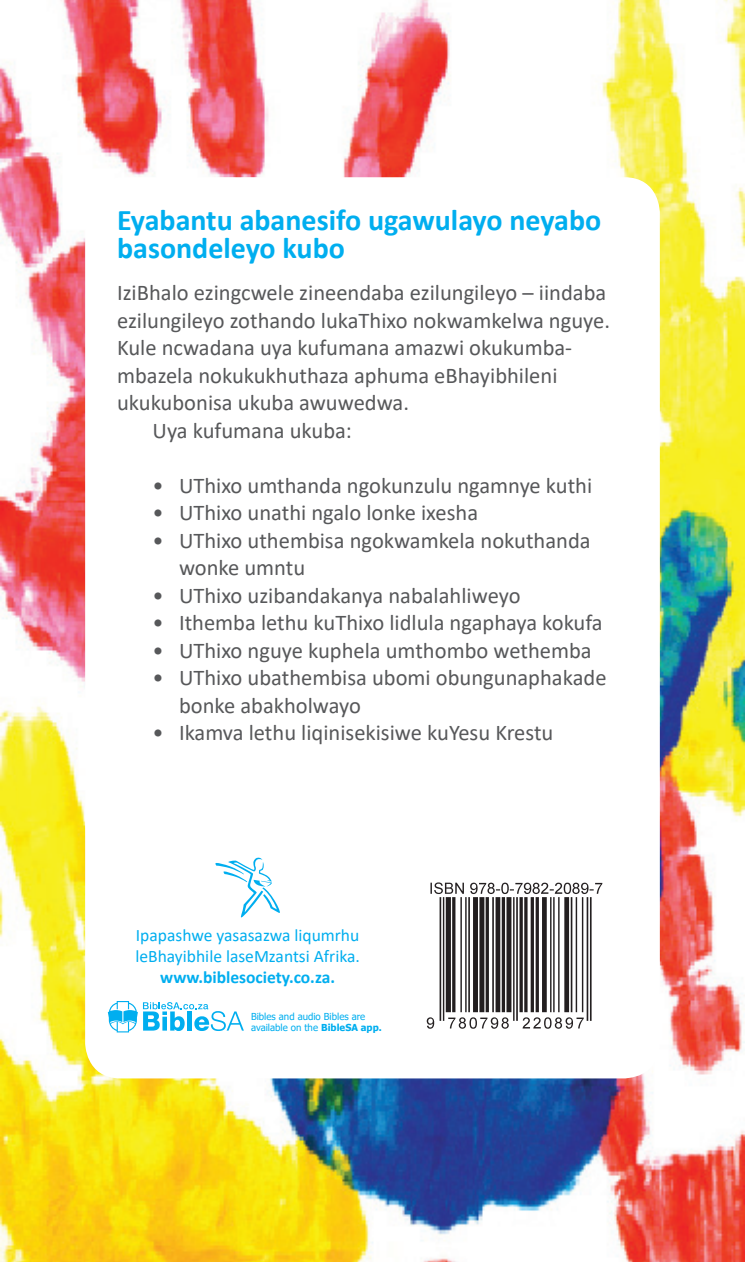
<style>
.page{position:relative;width:745px;height:1262px;background:#fff}
.page>*{position:absolute;margin:0;border:0;box-sizing:border-box;transform-origin:0 0}
.t1{font:700 30px/27.5px "Calibri";color:#00aeef}
.t2{font:22.5px/27.5px "Calibri";color:#57585a}
.t3{font:17.5px/21px "Calibri";color:#00aeef}
.t4{font:700 17.5px "Calibri";color:#00aeef}
.t5{font:9.5px/11.2px "Tahoma";color:#00aeef}
.s1{font-weight:700}
</style>
<div class="page">
<img style="left:0;top:0;width:744px;height:1261px">
<div style="left:85px;top:177px;width:574px;height:901px;background:#fff;border-radius:35px"></div>
<img style="left:426px;top:882px;width:177px;height:147px">
<svg style="left:215px;top:857px;width:65px;height:61px"></svg>
<svg style="left:108px;top:1001px;width:136px;height:31px"></svg>
<h1 class="t1" style="left:117px;top:206px;width:485px">Eyabantu abanesifo ugawulayo neyabo basondeleyo kubo</h1>
<p class="t2" style="left:117px;top:278px;width:490px">IziBhalo ezingcwele zineendaba ezilungileyo – iindaba</p>
<p class="t2" style="left:117px;top:306px;width:494px">ezilungileyo zothando lukaThixo nokwamkelwa nguye.</p>
<p class="t2" style="left:117px;top:333px;width:455px">Kule ncwadana uya kufumana amazwi okukumba-</p>
<p class="t2" style="left:117px;top:361px;width:441px">mbazela nokukukhuthaza aphuma eBhayibhileni</p>
<p class="t2" style="left:117px;top:388px;width:293px">ukukubonisa ukuba awuwedwa.</p>
<p class="t2" style="left:152px;top:416px;width:201px">Uya kufumana ukuba:</p>
<p class="t2" style="left:152px;top:471px;width:441px">• UThixo umthanda ngokunzulu ngamnye kuthi</p>
<p class="t2" style="left:152px;top:498px;width:327px">• UThixo unathi ngalo lonke ixesha</p>
<p class="t2" style="left:179px;top:526px;width:413px;text-indent:-26px">• UThixo uthembisa ngokwamkela nokuthanda wonke umntu</p>
<p class="t2" style="left:152px;top:581px;width:369px">• UThixo uzibandakanya nabalahliweyo</p>
<p class="t2" style="left:152px;top:608px;width:451px">• Ithemba lethu kuThixo lidlula ngaphaya kokufa</p>
<p class="t2" style="left:152px;top:636px;width:440px">• UThixo nguye kuphela umthombo wethemba</p>
<p class="t2" style="left:179px;top:663px;width:428px;text-indent:-26px">• UThixo ubathembisa ubomi obungunaphakade bonke abakholwayo</p>
<p class="t2" style="left:152px;top:718px;width:402px">• Ikamva lethu liqinisekisiwe kuYesu Krestu</p>
<p class="t3" style="left:135px;top:924px;width:226px">Ipapashwe yasasazwa liqumrhu leBhayibhile laseMzantsi Afrika.</p>
<p class="t4" style="left:160px;top:964px;width:176px">www.biblesociety.co.za.</p>
<p class="t5" style="left:251px;top:1011px;width:132px">Bibles and audio Bibles are available on the <span class="s1">BibleSA app.</span></p>
</div>
